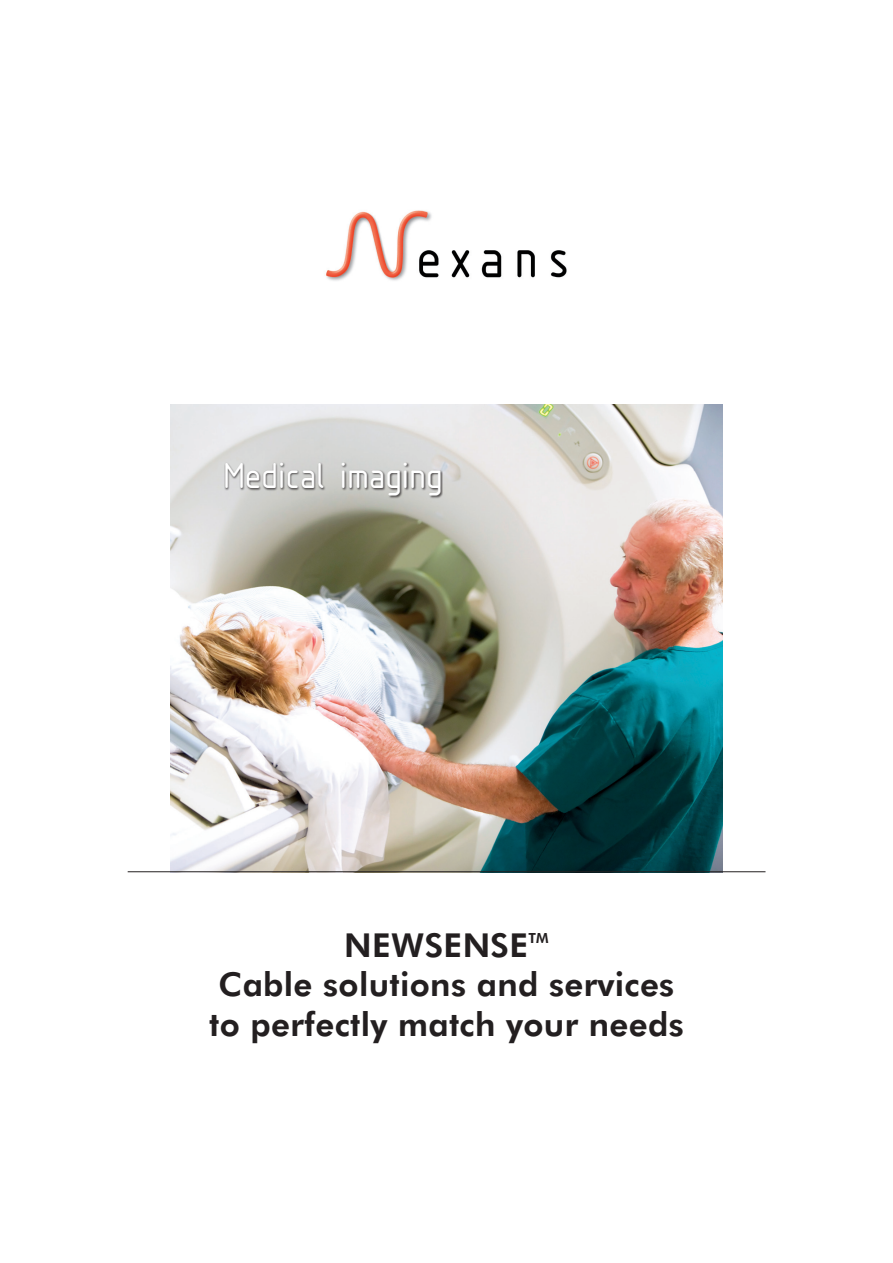
<style>
.page{position:relative;width:893px;height:1263px;background:#fff}
.page>*{position:absolute;margin:0;border:0;box-sizing:border-box;transform-origin:0 0}
.t1{font:37.5px "Isonorm 3098";letter-spacing:.025em;color:#fff}
.t2{font:800 33px "Futura BT";letter-spacing:.01em;color:#231f20}
.t3{font:800 13.95px "Futura BT";color:#231f20}
</style>
<div class="page">
<img style="left:326px;top:210px;width:241px;height:71px">
<img style="left:170px;top:404px;width:553px;height:467px">
<div style="left:224px;top:462px;width:219px;height:36px;background:#231f20;opacity:.75"></div>
<hr style="left:128px;top:871px;width:637px;height:1px;background:#231f20">
<p class="t1" style="left:225px;top:457px;width:220px">Medical imaging</p>
<p class="t2" style="left:344px;top:925px;width:186px">NEWSENSE</p>
<p class="t3" style="left:529px;top:929px;width:22px">TM</p>
<p class="t2" style="left:219px;top:964px;width:457px">Cable solutions and services</p>
<p class="t2" style="left:209px;top:1004px;width:476px">to perfectly match your needs</p>
</div>
